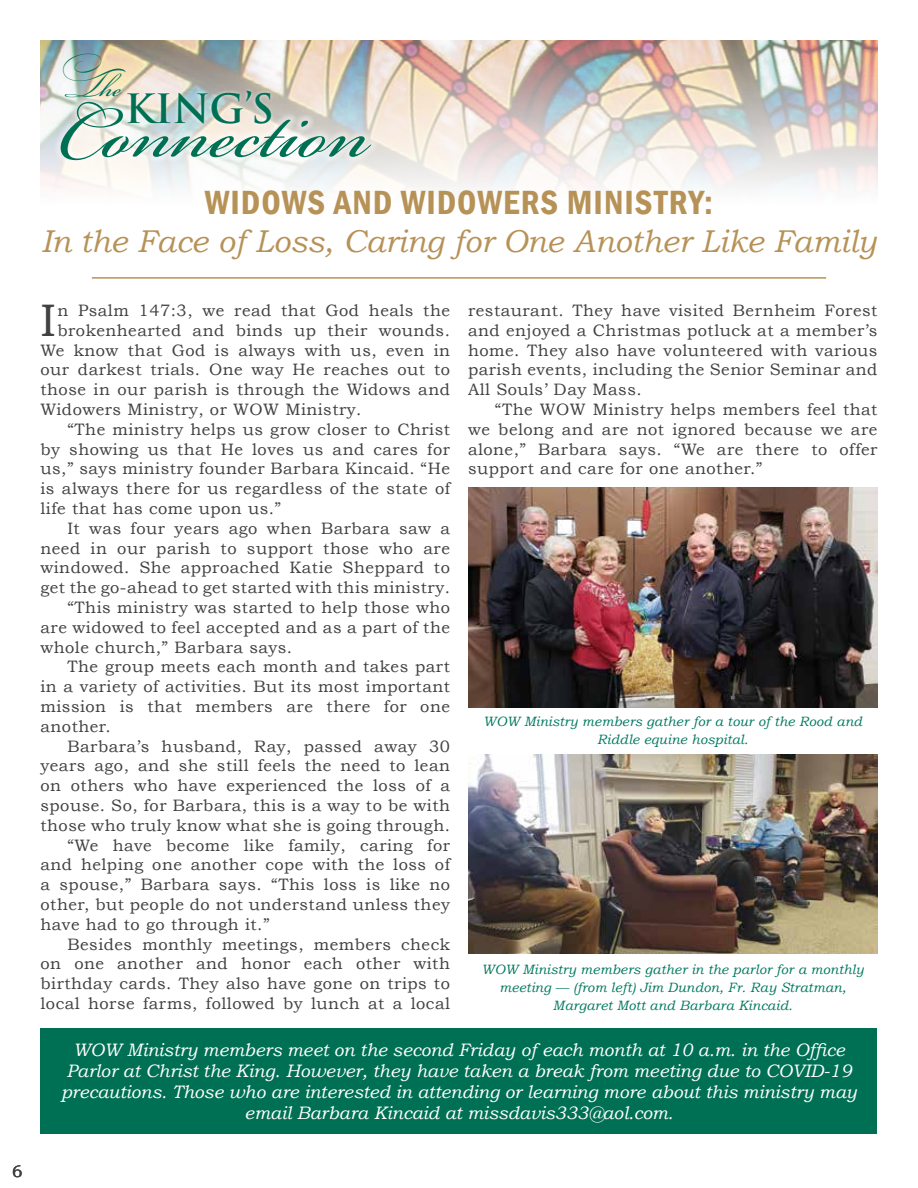
<style>
.page{position:relative;width:918px;height:1188px;background:#fff}
.page>*{position:absolute;margin:0;border:0;box-sizing:border-box;transform-origin:0 0}
.t1{font:116.7px "Bickham Script Pro";color:#007054}
.t2{font:45.6px "Bookman Old Style";color:#414042}
.t3{font:700 39.45px "Trajan Pro";color:#007054}
.t4{font:39.45px "Bickham Script Pro";color:#007054}
.t5{font:600 condensed 34.5px "Franklin Gothic";letter-spacing:.03em;color:#b79257}
.t6{font:italic 31.5px "Bookman Old Style";color:#b79257}
.t7{font:italic 18px/21px "Bookman Old Style";color:#fff;text-align:center}
.t8{font:16.5px/19.8px "Bookman Old Style";letter-spacing:.03em;color:#414042;text-align:justify}
.t9{font:italic 13.5px/18px "Bookman Old Style";letter-spacing:.01em;color:#007960;text-align:center}
</style>
<div class="page">
<img style="left:40px;top:40px;width:838px;height:147px">
<svg style="left:54px;top:95px;width:324px;height:72px"></svg>
<div style="left:123px;top:87px;width:152px;height:41px;background:#fff;opacity:.75"></div>
<hr style="left:92px;top:277px;width:734px;height:2px;background:#b79257">
<div style="left:40px;top:1029px;width:838px;height:105px;background:#007054"></div>
<img style="left:468px;top:754px;width:410px;height:199px">
<img style="left:468px;top:487px;width:410px;height:220px">
<p class="t8" style="left:12px;top:1162px;width:12px">6</p>
<h3 class="t4" style="left:62px;top:60px;width:65px">Th e</h3>
<h3 class="t3" style="left:125px;top:84px;width:151px">KING’S</h3>
<h1 class="t1" style="left:58px;top:48px;width:308px">Connection</h1>
<h3 class="t5" style="left:205px;top:180px;width:510px">WIDOWS AND WIDOWERS MINISTRY:</h3>
<h3 class="t6" style="left:41px;top:220px;width:837px">In the Face of Loss, Caring for One Another Like Family</h3>
<h2 class="t2" style="left:40px;top:294px;width:17px">I</h2>
<p class="t8" style="left:57px;top:300px;width:394px">n Psalm 147:3, we read that God heals the</p>
<p class="t8" style="left:57px;top:320px;width:394px">brokenhearted and binds up their wounds.</p>
<p class="t8" style="left:41px;top:340px;width:411px">We know that God is always with us, even in</p>
<p class="t8" style="left:41px;top:360px;width:411px">our darkest trials. One way He reaches out to</p>
<p class="t8" style="left:41px;top:380px;width:411px">those in our parish is through the Widows and</p>
<p class="t8" style="left:41px;top:399px;width:323px">Widowers Ministry, or WOW Ministry.</p>
<p class="t8" style="left:68px;top:419px;width:384px">“The ministry helps us grow closer to Christ</p>
<p class="t8" style="left:41px;top:439px;width:411px">by showing us that He loves us and cares for</p>
<p class="t8" style="left:41px;top:459px;width:411px">us,” says ministry founder Barbara Kincaid. “He</p>
<p class="t8" style="left:41px;top:479px;width:411px">is always there for us regardless of the state of</p>
<p class="t8" style="left:41px;top:498px;width:242px">life that has come upon us.”</p>
<p class="t8" style="left:68px;top:518px;width:384px">It was four years ago when Barbara saw a</p>
<p class="t8" style="left:41px;top:538px;width:411px">need in our parish to support those who are</p>
<p class="t8" style="left:41px;top:558px;width:411px">windowed. She approached Katie Sheppard to</p>
<p class="t8" style="left:41px;top:578px;width:411px">get the go-ahead to get started with this ministry.</p>
<p class="t8" style="left:68px;top:597px;width:384px">“This ministry was started to help those who</p>
<p class="t8" style="left:41px;top:617px;width:411px">are widowed to feel accepted and as a part of the</p>
<p class="t8" style="left:41px;top:637px;width:253px">whole church,” Barbara says.</p>
<p class="t8" style="left:68px;top:657px;width:384px">The group meets each month and takes part</p>
<p class="t8" style="left:41px;top:677px;width:411px">in a variety of activities. But its most important</p>
<p class="t8" style="left:41px;top:696px;width:411px">mission is that members are there for one</p>
<p class="t8" style="left:41px;top:716px;width:72px">another.</p>
<p class="t8" style="left:68px;top:736px;width:384px">Barbara’s husband, Ray, passed away 30</p>
<p class="t8" style="left:41px;top:756px;width:411px">years ago, and she still feels the need to lean</p>
<p class="t8" style="left:41px;top:776px;width:411px">on others who have experienced the loss of a</p>
<p class="t8" style="left:41px;top:795px;width:411px">spouse. So, for Barbara, this is a way to be with</p>
<p class="t8" style="left:41px;top:815px;width:411px">those who truly know what she is going through.</p>
<p class="t8" style="left:68px;top:835px;width:384px">“We have become like family, caring for</p>
<p class="t8" style="left:41px;top:855px;width:411px">and helping one another cope with the loss of</p>
<p class="t8" style="left:41px;top:875px;width:411px">a spouse,” Barbara says. “This loss is like no</p>
<p class="t8" style="left:41px;top:894px;width:411px">other, but people do not understand unless they</p>
<p class="t8" style="left:41px;top:914px;width:231px">have had to go through it.”</p>
<p class="t8" style="left:68px;top:934px;width:384px">Besides monthly meetings, members check</p>
<p class="t8" style="left:41px;top:954px;width:411px">on one another and honor each other with</p>
<p class="t8" style="left:41px;top:974px;width:411px">birthday cards. They also have gone on trips to</p>
<p class="t8" style="left:41px;top:993px;width:411px">local horse farms, followed by lunch at a local</p>
<p class="t8" style="left:468px;top:300px;width:411px">restaurant. They have visited Bernheim Forest and enjoyed a Christmas potluck at a member’s home. They also have volunteered with various parish events, including the Senior Seminar and All Souls’ Day Mass.</p>
<p class="t8" style="left:468px;top:399px;width:411px;text-indent:27px">“The WOW Ministry helps members feel that we belong and are not ignored because we are alone,” Barbara says. “We are there to offer support and care for one another.”</p>
<p class="t9" style="left:483px;top:712px;width:380px">WOW Ministry members gather for a tour of the Rood and<br>Riddle equine hospital.</p>
<p class="t9" style="left:482px;top:960px;width:384px">WOW Ministry members gather in the parlor for a monthly meeting — (from left) Jim Dundon, Fr. Ray Stratman,<br>Margaret Mott and Barbara Kincaid.</p>
<p class="t7" style="left:61px;top:1039px;width:797px">WOW Ministry members meet on the second Friday of each month at 10 a.m. in the Office Parlor at Christ the King. However, they have taken a break from meeting due to COVID-19 precautions. Those who are interested in attending or learning more about this ministry may email Barbara Kincaid at missdavis333@aol.com.</p>
</div>
